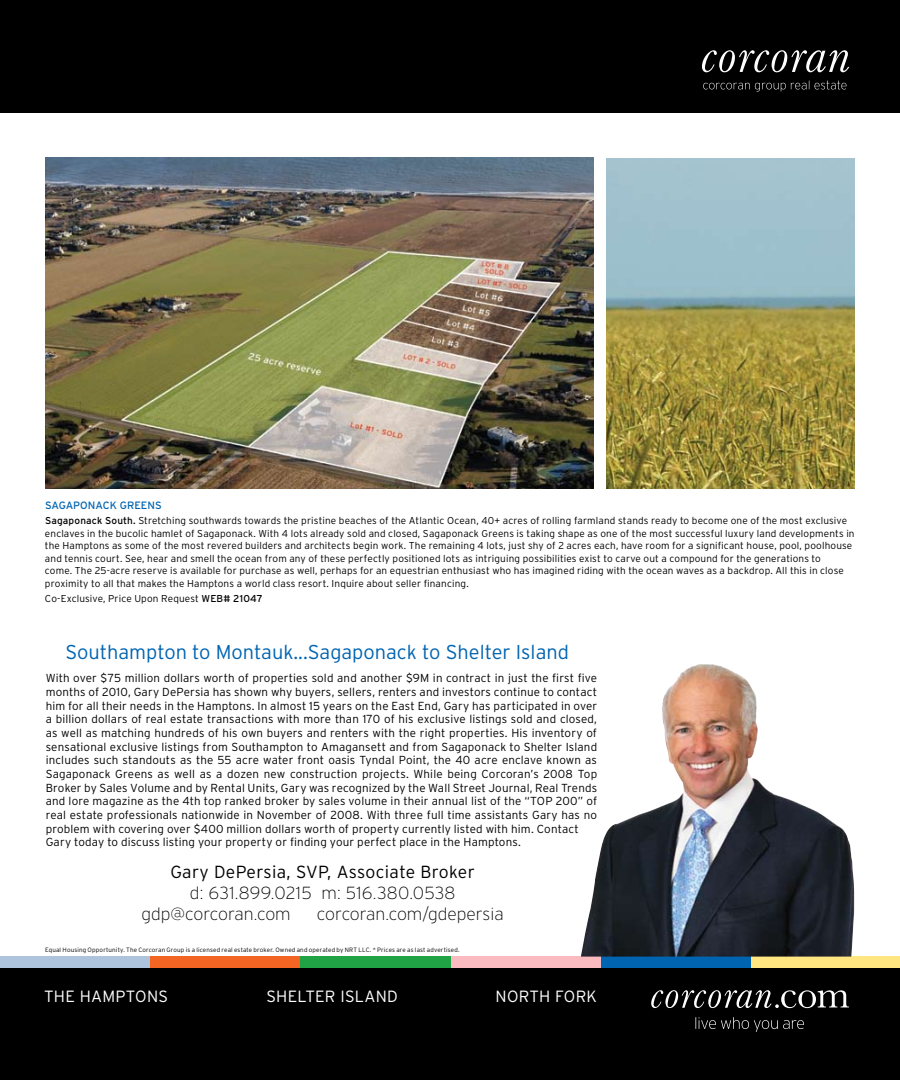
<style>
.page{position:relative;width:900px;height:1080px;background:#fff}
.page>*{position:absolute;margin:0;border:0;box-sizing:border-box;transform-origin:0 0}
.t1{font:300 20px "Interstate";color:#0064b1}
.t2{font:200 17.5px/21.2px "Interstate";color:#000}
.t3{font:300 17.5px "Interstate";letter-spacing:.02em;color:#000}
.t4{font:300 16.25px "Interstate";letter-spacing:.01em;color:#fff}
.t5{font:300 11.62px/13.6px "Interstate";letter-spacing:.01em;color:#000}
.t6{font:10.62px "Interstate";color:#0064b1}
.t7{font:300 10px/12.5px "Interstate";letter-spacing:.015em;color:#000}
.t8{font:300 6.25px "Interstate";letter-spacing:.025em;color:#000}
.s1{font-weight:400}
</style>
<div class="page">
<div style="left:0;top:0;width:900px;height:112px;background:#000"></div>
<div style="left:0;top:968px;width:900px;height:112px;background:#000"></div>
<div style="left:0;top:957px;width:150px;height:11px;background:#adc4dc"></div>
<div style="left:150px;top:957px;width:151px;height:11px;background:#f26522"></div>
<div style="left:301px;top:957px;width:150px;height:11px;background:#20a344"></div>
<div style="left:451px;top:957px;width:150px;height:11px;background:#f9bac0"></div>
<div style="left:601px;top:957px;width:150px;height:11px;background:#0064b1"></div>
<div style="left:751px;top:957px;width:149px;height:11px;background:#ffe681"></div>
<svg style="left:651px;top:990px;width:198px;height:18px"></svg>
<svg style="left:695px;top:1017px;width:109px;height:15px"></svg>
<svg style="left:702px;top:50px;width:147px;height:22px"></svg>
<svg style="left:703px;top:80px;width:144px;height:12px"></svg>
<img style="left:581px;top:664px;width:273px;height:293px">
<img style="left:45px;top:158px;width:549px;height:331px">
<img style="left:606px;top:158px;width:249px;height:331px">
<p class="t6" style="left:45px;top:499px;width:118px">SAGAPONACK GREENS</p>
<p class="t7" style="left:45px;top:514px;width:811px"><span class="s1">SAGAPONACK SOUTH.</span> Stretching southwards towards the pristine beaches of the Atlantic Ocean, 40+ acres of rolling farmland stands ready to become one of the most exclusive enclaves in the bucolic hamlet of Sagaponack. With 4 lots already sold and closed, Sagaponack Greens is taking shape as one of the most successful luxury land developments in the Hamptons as some of the most revered builders and architects begin work. The remaining 4 lots, just shy of 2 acres each, have room for a significant house, pool, poolhouse and tennis court. See, hear and smell the ocean from any of these perfectly positioned lots as intriguing possibilities exist to carve out a compound for the generations to<br>come. The 25-acre reserve is available for purchase as well, perhaps for an equestrian enthusiast who has imagined riding with the ocean waves as a backdrop. All this in close proximity to all that makes the Hamptons a world class resort. Inquire about seller financing.</p>
<p class="t7" style="left:45px;top:592px;width:219px">Co-Exclusive, Price Upon Request <span class="s1">WEB# 21047</span></p>
<h1 class="t1" style="left:65px;top:640px;width:505px">Southampton to Montauk...Sagaponack to Shelter Island</h1>
<p class="t5" style="left:46px;top:671px;width:553px">With over $75 million dollars worth of properties sold and another $9M in contract in just the first five months of 2010, Gary DePersia has shown why buyers, sellers, renters and investors continue to contact him for all their needs in the Hamptons. In almost 15 years on the East End, Gary has participated in over a billion dollars of real estate transactions with more than 170 of his exclusive listings sold and closed, as well as matching hundreds of his own buyers and renters with the right properties. His inventory of sensational exclusive listings from Southampton to Amagansett and from Sagaponack to Shelter Island includes such standouts as the 55 acre water front oasis Tyndal Point, the 40 acre enclave known as Sagaponack Greens as well as a dozen new construction projects. While being Corcoran’s 2008 Top Broker by Sales Volume and by Rental Units, Gary was recognized by the Wall Street Journal, Real Trends and lore magazine as the 4th top ranked broker by sales volume in their annual list of the “TOP 200” of real estate professionals nationwide in November of 2008. With three full time assistants Gary has no problem with covering over $400 million dollars worth of property currently listed with him. Contact Gary today to discuss listing your property or finding your perfect place in the Hamptons.</p>
<h2 class="t3" style="left:170px;top:862px;width:306px">Gary DePersia, SVP, Associate Broker</h2>
<h2 class="t2" style="left:142px;top:882px;width:315px;text-indent:48px">d: 631.899.0215 m: 516.380.0538 gdp@corcoran.com</h2>
<h2 class="t2" style="left:317px;top:904px;width:188px">corcoran.com/gdepersia</h2>
<p class="t8" style="left:45px;top:947px;width:416px">Equal Housing Opportunity. The Corcoran Group is a licensed real estate broker. Owned and operated by NRT LLC. * Prices are as last advertised.</p>
<h3 class="t4" style="left:44px;top:987px;width:125px">THE HAMPTONS</h3>
<h3 class="t4" style="left:267px;top:987px;width:133px">SHELTER ISLAND</h3>
<h3 class="t4" style="left:495px;top:987px;width:103px">NORTH FORK</h3>
</div>
